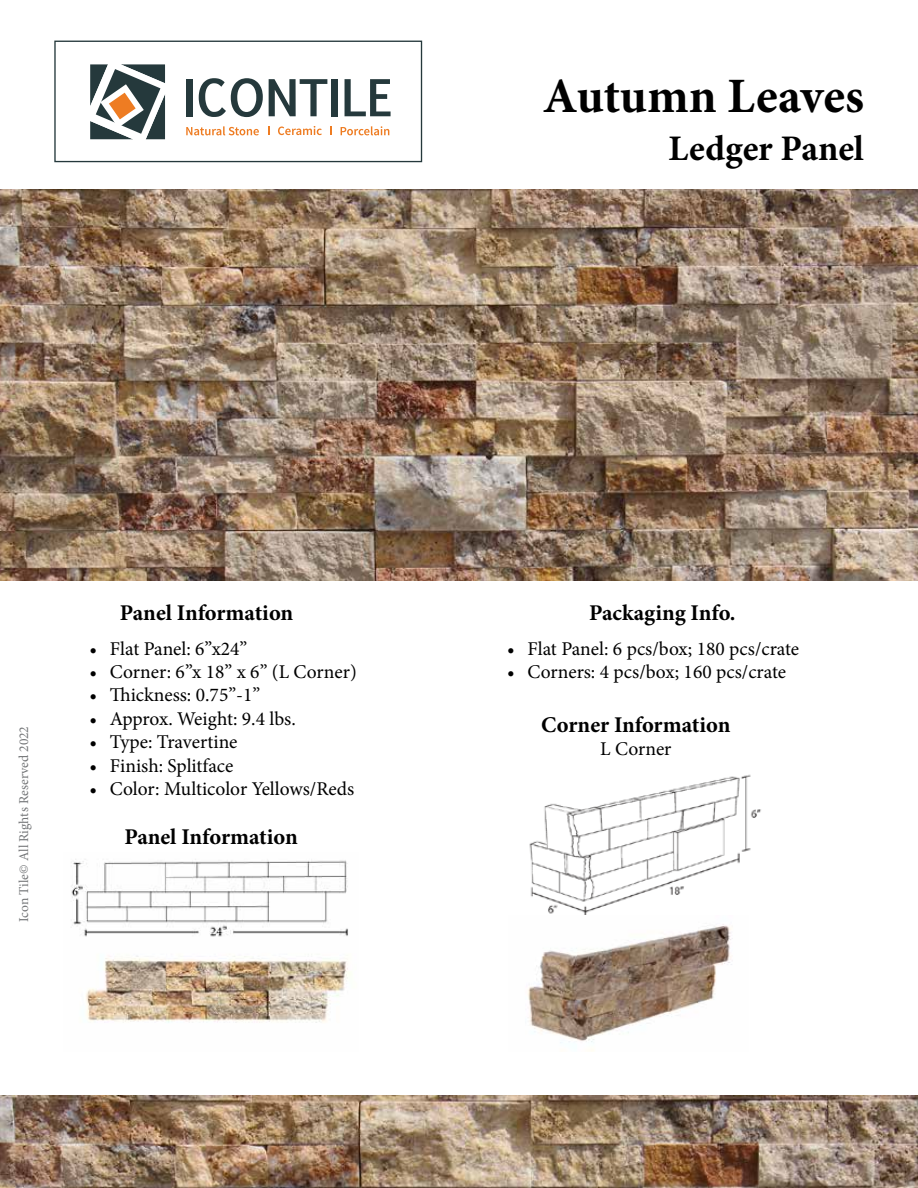
<style>
.page{position:relative;width:918px;height:1188px;background:#fff}
.page>*{position:absolute;margin:0;border:0;box-sizing:border-box;transform-origin:0 0}
.t1{font:700 49.5px "Minion Pro";color:#000}
.t2{font:700 36px "Minion Pro";color:#000}
.t3{font:700 22.5px "Minion Pro";letter-spacing:-.005em;color:#000}
.t4{font:19.5px "Minion Pro";color:#000}
.t5{font:13.5px "Minion Pro";color:#737577}
</style>
<div class="page">
<img style="left:0;top:189px;width:918px;height:391px">
<img style="left:0;top:1096px;width:918px;height:92px">
<div style="left:54px;top:41px;width:368px;height:121px;border:1px solid #25393c"></div>
<div style="left:186px;top:79px;width:7px;height:37px;background:#25393c"></div>
<svg style="left:199px;top:78px;width:64px;height:39px"></svg>
<svg style="left:269px;top:79px;width:58px;height:37px"></svg>
<div style="left:332px;top:79px;width:6px;height:37px;background:#25393c"></div>
<svg style="left:345px;top:79px;width:46px;height:37px"></svg>
<svg style="left:90px;top:64px;width:75px;height:75px"></svg>
<svg style="left:186px;top:126px;width:73px;height:9px"></svg>
<svg style="left:278px;top:126px;width:44px;height:9px"></svg>
<svg style="left:341px;top:126px;width:48px;height:9px"></svg>
<svg style="left:268px;top:126px;width:2px;height:9px"></svg>
<svg style="left:330px;top:126px;width:2px;height:9px"></svg>
<img style="left:529px;top:774px;width:232px;height:141px">
<img style="left:71px;top:859px;width:280px;height:164px">
<img style="left:528px;top:924px;width:205px;height:127px">
<h1 class="t1" style="left:543px;top:61px;width:323px">Autumn Leaves</h1>
<h2 class="t2" style="left:668px;top:123px;width:197px">Ledger Panel</h2>
<p class="t5" style="left:15px;top:922px;width:197px;rotate:-90deg">Icon Tile© All Rights Reserved 2022</p>
<p class="t3" style="left:120px;top:597px;width:175px">Panel Information</p>
<p class="t4" style="left:90px;top:635px;width:159px">• Flat Panel: 6”x24”</p>
<p class="t4" style="left:90px;top:659px;width:269px">• Corner: 6”x 18” x 6” (L Corner)</p>
<p class="t4" style="left:90px;top:682px;width:172px">• Thickness: 0.75”-1”</p>
<p class="t4" style="left:90px;top:705px;width:208px">• Approx. Weight: 9.4 lbs.</p>
<p class="t4" style="left:90px;top:729px;width:149px">• Type: Travertine</p>
<p class="t4" style="left:90px;top:752px;width:145px">• Finish: Splitface</p>
<p class="t4" style="left:90px;top:776px;width:266px">• Color: Multicolor Yellows/Reds</p>
<p class="t3" style="left:124px;top:821px;width:175px">Panel Information</p>
<p class="t3" style="left:589px;top:597px;width:148px">Packaging Info.</p>
<p class="t4" style="left:507px;top:635px;width:294px">• Flat Panel: 6 pcs/box; 180 pcs/crate</p>
<p class="t4" style="left:507px;top:659px;width:280px">• Corners: 4 pcs/box; 160 pcs/crate</p>
<p class="t3" style="left:541px;top:709px;width:191px">Corner Information</p>
<p class="t4" style="left:600px;top:736px;width:73px">L Corner</p>
</div>
